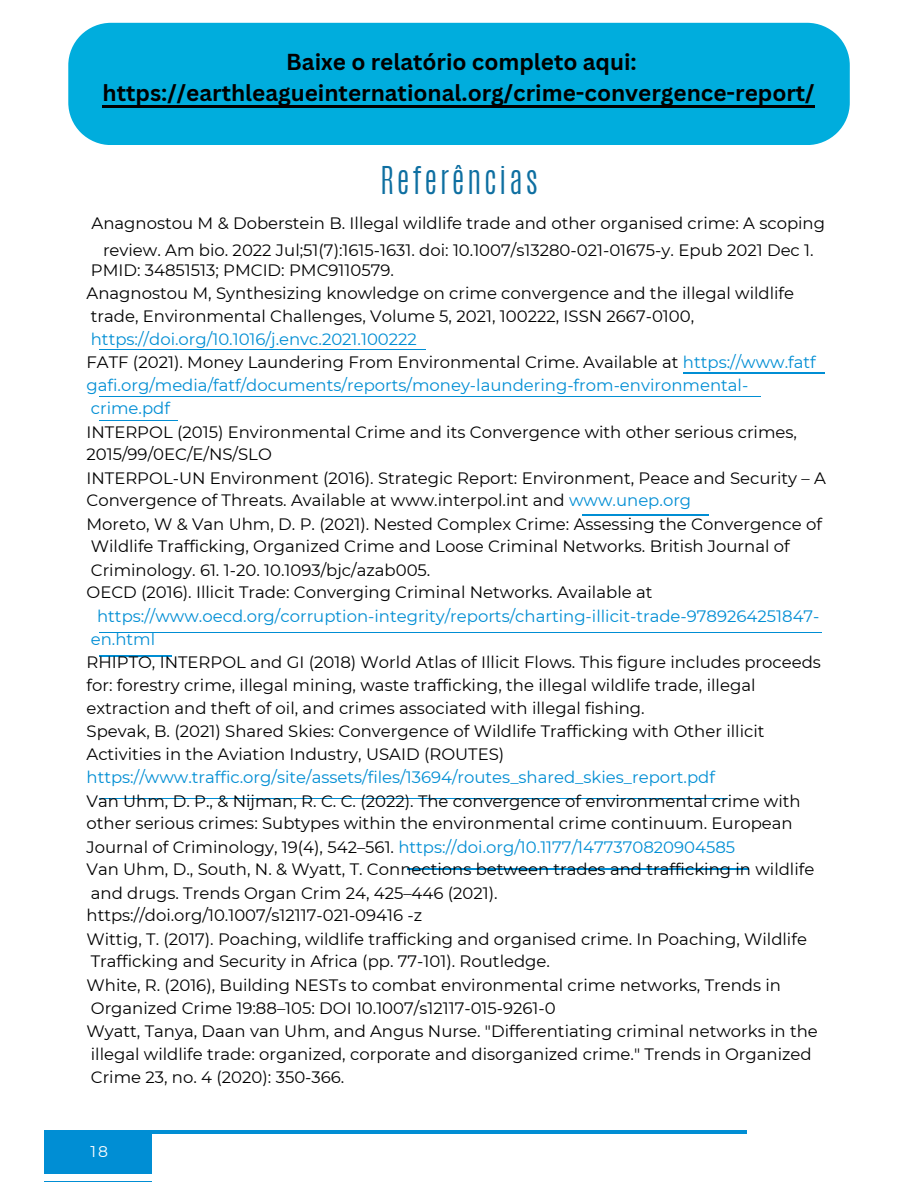
<style>
.page{position:relative;width:918px;height:1188px;background:#fff}
.page>*{position:absolute;margin:0;border:0;box-sizing:border-box;transform-origin:0 0}
.t1{font:300 32.1px "Antonio";letter-spacing:.08em;color:#0e6fa1}
.t2{font:700 22.5px/31.5px "Canva Sans";color:#000;text-align:center}
.t3{font:16.5px/23.1px "Montserrat";color:#000}
.t4{font:16.5px/22.8px "Montserrat";color:#008ed4}
.t5{font:15.6px "Montserrat";color:#fff}
.s1{color:#000}
.s2{color:#008ed4}
</style>
<div class="page">
<hr style="left:99px;top:420px;width:79px;height:1px;background:#008ed4">
<hr style="left:99px;top:656px;width:65px;height:1px;background:#008ed4">
<hr style="left:99px;top:349px;width:327px;height:1px;background:#008ed4">
<hr style="left:99px;top:798px;width:629px;height:1px;background:#008ed4">
<hr style="left:582px;top:514px;width:123px;height:1px;background:#008ed4">
<div style="left:44px;top:1142px;width:108px;height:32px;background:#008ed4"></div>
<svg style="left:44px;top:1130px;width:703px;height:12px"></svg>
<hr style="left:99px;top:396px;width:662px;height:1px;background:#008ed4">
<hr style="left:407px;top:868px;width:337px;height:2px;background:#008ed4">
<hr style="left:99px;top:632px;width:723px;height:1px;background:#008ed4">
<div style="left:68px;top:23px;width:782px;height:122px;background:#00addd"></div>
<hr style="left:103px;top:105px;width:712px;height:2px;background:#000">
<hr style="left:683px;top:372px;width:133px;height:1px;background:#008ed4">
<h2 class="t2" style="left:103px;top:45px;width:714px">Baixe o relatório completo aqui: https://earthleagueinternational.org/crime-convergence-report/</h2>
<h1 class="t1" style="left:380px;top:157px;width:159px">Referências</h1>
<p class="t3" style="left:92px;top:210px;width:735px;line-height:27px;text-align:center">Anagnostou M &amp; Doberstein B. Illegal wildlife trade and other organised crime: A scoping review. Am bio. 2022 Jul;51(7):1615-1631. doi: 10.1007/s13280-021-01675-y. Epub 2021 Dec 1.</p>
<p class="t3" style="left:87px;top:258px;width:709px">PMID: 34851513; PMCID: PMC9110579.<br>Anagnostou M, Synthesizing knowledge on crime convergence and the illegal wildlife trade, Environmental Challenges, Volume 5, 2021, 100222, ISSN 2667-0100,</p>
<p class="t4" style="left:87px;top:328px;width:731px">https://doi.org/10.1016/j.envc.2021.100222<br><span class="s1">FATF (2021). Money Laundering From Environmental Crime. Available at</span> https://www.fatf gafi.org/media/fatf/documents/reports/money-laundering-from-environmental&shy;crime.pdf</p>
<p class="t3" style="left:87px;top:420px;width:741px">INTERPOL (2015) Environmental Crime and its Convergence with other serious crimes, 2015/99/0EC/E/NS/SLO<br>INTERPOL-UN Environment (2016). Strategic Report: Environment, Peace and Security – A Convergence of Threats. Available at www.interpol.int and <span class="s2">www.unep.org<br></span>Moreto, W &amp; Van Uhm, D. P. (2021). Nested Complex Crime: Assessing the Convergence of Wildlife Trafficking, Organized Crime and Loose Criminal Networks. British Journal of Criminology. 61. 1-20. 10.1093/bjc/azab005.<br>OECD (2016). Illicit Trade: Converging Criminal Networks. Available at</p>
<p class="t4" style="left:91px;top:605px;width:730px;text-indent:6px">https://www.oecd.org/corruption-integrity/reports/charting-illicit-trade-9789264251847- en.html</p>
<p class="t3" style="left:87px;top:651px;width:736px">RHIPTO, INTERPOL and GI (2018) World Atlas of Illicit Flows. This figure includes proceeds for: forestry crime, illegal mining, waste trafficking, the illegal wildlife trade, illegal extraction and theft of oil, and crimes associated with illegal fishing.<br>Spevak, B. (2021) Shared Skies: Convergence of Wildlife Trafficking with Other illicit Activities in the Aviation Industry, USAID (ROUTES)</p>
<p class="t4" style="left:87px;top:766px;width:630px">https://www.traffic.org/site/assets/files/13694/routes_shared_skies_report.pdf</p>
<p class="t3" style="left:87px;top:789px;width:733px">Van Uhm, D. P., &amp; Nijman, R. C. C. (2022). The convergence of environmental crime with other serious crimes: Subtypes within the environmental crime continuum. European Journal of Criminology, 19(4), 542–561. <span class="s2">https://doi.org/10.1177/1477370820904585<br></span>Van Uhm, D., South, N. &amp; Wyatt, T. Connections between trades and trafficking in wildlife and drugs. Trends Organ Crim 24, 425–446 (2021).<br>https://doi.org/10.1007/s12117-021-09416 -z<br>Wittig, T. (2017). Poaching, wildlife trafficking and organised crime. In Poaching, Wildlife Trafficking and Security in Africa (pp. 77-101). Routledge.<br>White, R. (2016), Building NESTs to combat environmental crime networks, Trends in Organized Crime 19:88–105: DOI 10.1007/s12117-015-9261-0<br>Wyatt, Tanya, Daan van Uhm, and Angus Nurse. "Differentiating criminal networks in the illegal wildlife trade: organized, corporate and disorganized crime." Trends in Organized Crime 23, no. 4 (2020): 350-366.</p>
<p class="t5" style="left:90px;top:1142px;width:19px">18</p>
</div>
